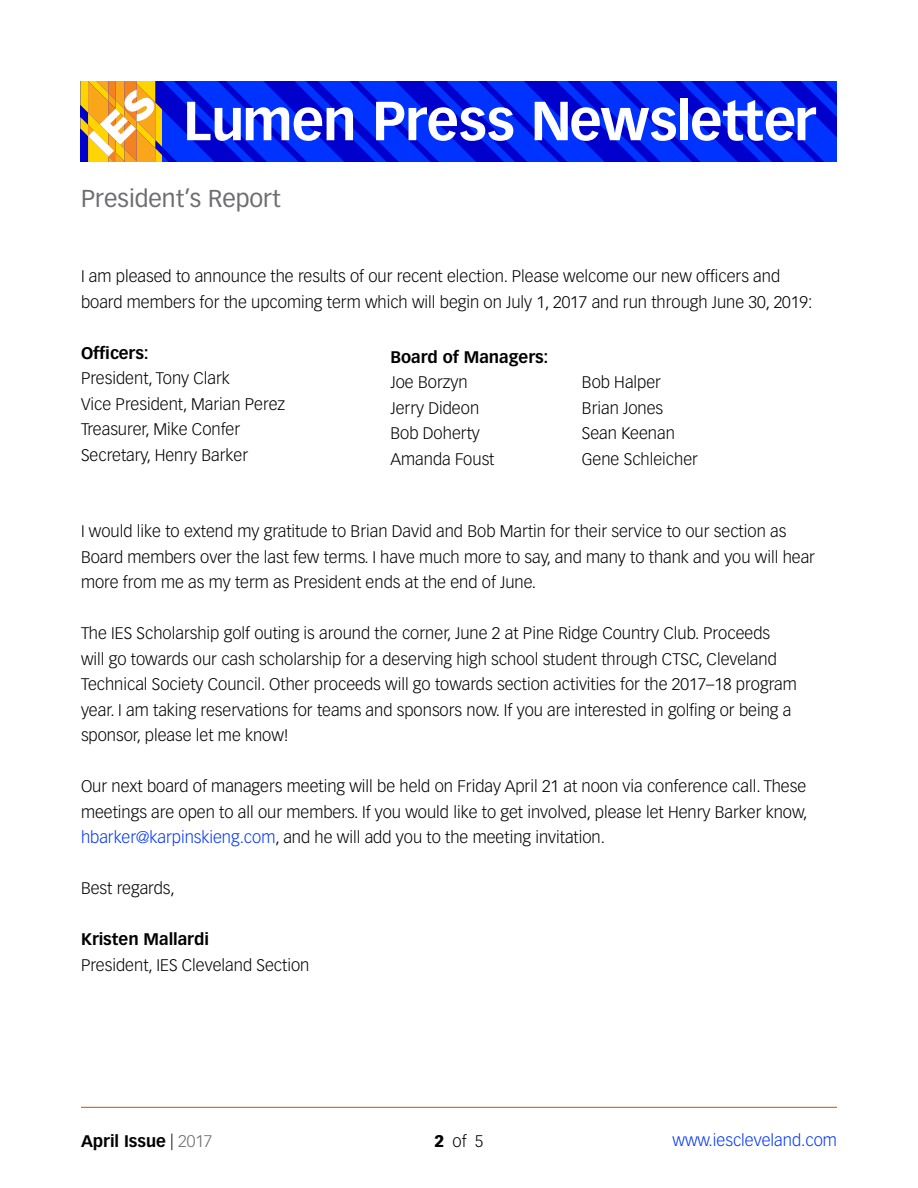
<style>
.page{position:relative;width:918px;height:1188px;background:#fff}
.page>*{position:absolute;margin:0;border:0;box-sizing:border-box;transform-origin:0 0}
.t1{font:700 54px "Vectora LH";letter-spacing:-.02em;color:#fff}
.t2{font:24px "Vectora LH";color:#6d6e71}
.t3{font:300 16.5px/25.5px "Vectora LH";color:#000}
.t4{font:700 16.5px "Vectora LH";color:#000}
.t5{font:300 16.5px "Vectora LH";color:#03f}
.s1{color:#03f}
.s2{font-weight:300}
.s3{font-weight:300;color:#6d6e71}
.s4{font-weight:900}
</style>
<div class="page">
<svg style="left:162px;top:81px;width:675px;height:81px;background:#001eea"></svg>
<svg style="left:80px;top:81px;width:82px;height:81px"></svg>
<hr style="left:81px;top:1107px;width:756px;height:1px;background:#d4711b">
<h1 class="t1" style="left:183px;top:88px;width:634px">Lumen Press Newsletter</h1>
<h2 class="t2" style="left:81px;top:184px;width:201px">President’s Report</h2>
<p class="t3" style="left:81px;top:264px;width:733px">I am pleased to announce the results of our recent election. Please welcome our new officers and board members for the upcoming term which will begin on July 1, 2017 and run through June 30, 2019:</p>
<p class="t4" style="left:81px;top:343px;width:69px">Officers:</p>
<p class="t3" style="left:81px;top:366px;width:206px">President, Tony Clark<br>Vice President, Marian Perez<br>Treasurer, Mike Confer<br>Secretary, Henry Barker</p>
<p class="t4" style="left:391px;top:347px;width:159px">Board of Managers:</p>
<p class="t3" style="left:391px;top:370px;width:105px">Joe Borzyn<br>Jerry Dideon<br>Bob Doherty<br>Amanda Foust</p>
<p class="t3" style="left:582px;top:370px;width:118px">Bob Halper<br>Brian Jones<br>Sean Keenan<br>Gene Schleicher</p>
<p class="t3" style="left:81px;top:519px;width:736px">I would like to extend my gratitude to Brian David and Bob Martin for their service to our section as<br>Board members over the last few terms. I have much more to say, and many to thank and you will hear more from me as my term as President ends at the end of June.</p>
<p class="t3" style="left:81px;top:621px;width:717px">The IES Scholarship golf outing is around the corner, June 2 at Pine Ridge Country Club. Proceeds will go towards our cash scholarship for a deserving high school student through CTSC, Cleveland Technical Society Council. Other proceeds will go towards section activities for the 2017–18 program year. I am taking reservations for teams and sponsors now. If you are interested in golfing or being a sponsor, please let me know!</p>
<p class="t3" style="left:81px;top:774px;width:728px;text-align:justify">Our next board of managers meeting will be held on Friday April 21 at noon via conference call. These meetings are open to all our members. If you would like to get involved, please let Henry Barker know, <span class="s1">hbarker@karpinskieng.com</span>, and he will add you to the meeting invitation.</p>
<p class="t3" style="left:81px;top:876px;width:95px">Best regards,</p>
<p class="t4" style="left:81px;top:929px;width:130px">Kristen Mallardi</p>
<p class="t3" style="left:81px;top:952px;width:230px">President, IES Cleveland Section</p>
<p class="t4" style="left:81px;top:1131px;width:133px">April Issue <span class="s2">|</span> <span class="s3">2017</span></p>
<p class="t3" style="left:435px;top:1129px;width:50px"><span class="s4">2</span>of5</p>
<p class="t5" style="left:673px;top:1131px;width:166px">www.iescleveland.com</p>
</div>
